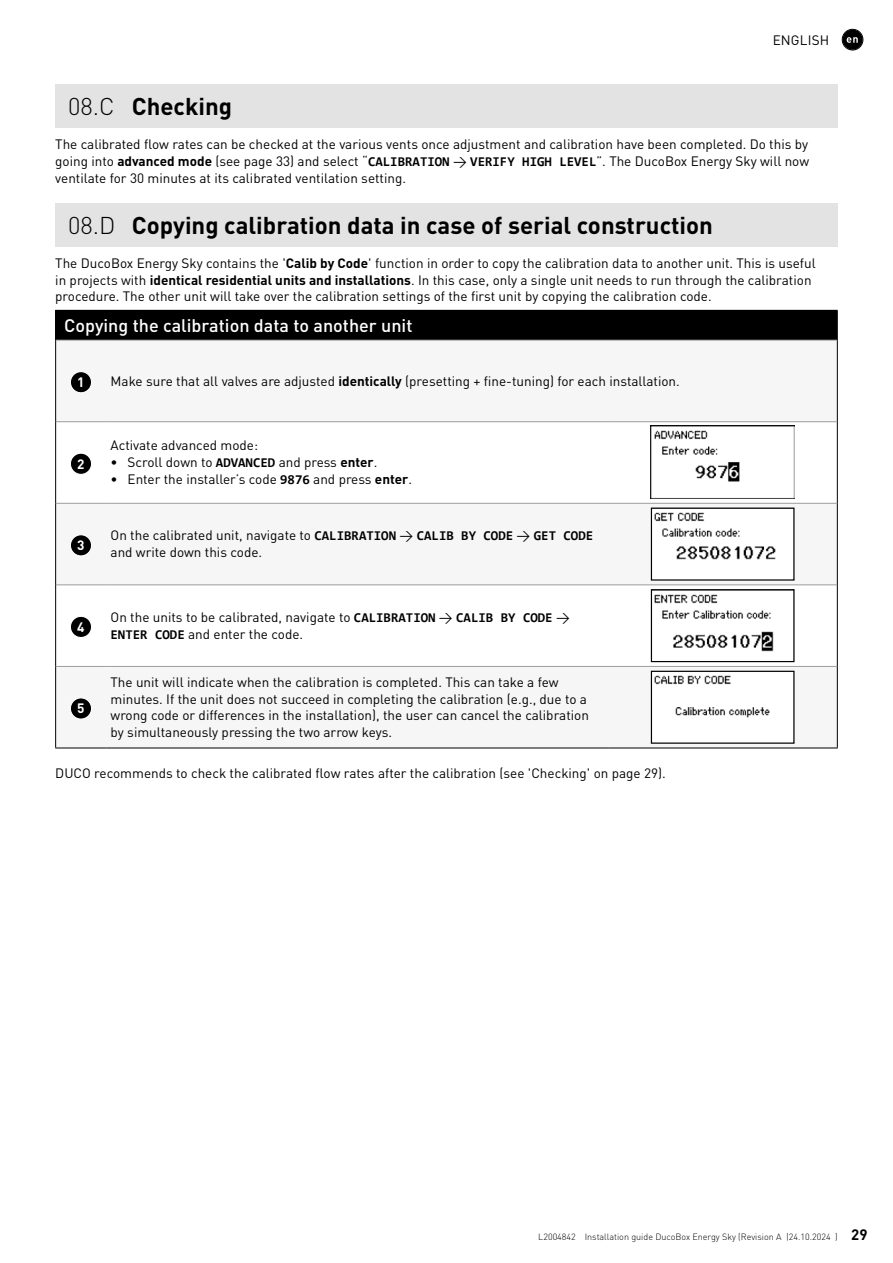
<style>
.page{position:relative;width:893px;height:1263px;background:#fff}
.page>*{position:absolute;margin:0;border:0;box-sizing:border-box;transform-origin:0 0}
.t1{font:700 24px "DINOT";color:#000}
.t2{font:500 18px "DINOT";color:#fff}
.t3{font:700 15px "DINOT";color:#000}
.t4{font:13.5px/16.8px "DINOT";color:#000}
.t5{font:700 13.5px "DINOT";color:#fff}
.t6{font:300 9px "DINOT";color:#000}
.s1{font-weight:300}
.s2{font-weight:700}
.s3{font-family:"Consolas";font-weight:700}
</style>
<div class="page">
<div style="left:842px;top:30px;width:21px;height:20px;background:#000;border-radius:50%"></div>
<svg style="left:847px;top:37px;width:11px;height:6px"></svg>
<div style="left:842px;top:29px;width:21px;height:21px;border:1px solid #000;border-radius:50%"></div>
<div style="left:55px;top:84px;width:783px;height:44px;background:#e3e3e3"></div>
<div style="left:55px;top:203px;width:783px;height:44px;background:#e3e3e3"></div>
<div style="left:56px;top:310px;width:781px;height:30px;background:#000"></div>
<div style="left:56px;top:341px;width:781px;height:407px;background:#f6f6f6"></div>
<svg style="left:56px;top:422px;width:781px;height:244px"></svg>
<hr style="left:55px;top:310px;width:51px;height:1px;background:#000">
<svg style="left:55px;top:311px;width:1px;height:29px"></svg>
<hr style="left:608px;top:310px;width:230px;height:1px;background:#000">
<svg style="left:837px;top:311px;width:1px;height:29px"></svg>
<hr style="left:55px;top:340px;width:1px;height:82px;background:#000">
<hr style="left:837px;top:340px;width:1px;height:82px;background:#000">
<hr style="left:55px;top:422px;width:1px;height:81px;background:#000">
<hr style="left:837px;top:422px;width:1px;height:81px;background:#000">
<hr style="left:55px;top:503px;width:1px;height:82px;background:#000">
<hr style="left:837px;top:503px;width:1px;height:82px;background:#000">
<hr style="left:55px;top:585px;width:1px;height:81px;background:#000">
<hr style="left:837px;top:585px;width:1px;height:81px;background:#000">
<hr style="left:55px;top:666px;width:1px;height:82px;background:#000">
<hr style="left:837px;top:666px;width:1px;height:82px;background:#000">
<hr style="left:55px;top:748px;width:51px;height:1px;background:#000">
<hr style="left:106px;top:748px;width:502px;height:1px;background:#000">
<hr style="left:608px;top:748px;width:230px;height:1px;background:#000">
<hr style="left:56px;top:340px;width:50px;height:1px;background:#9c9c9d">
<hr style="left:106px;top:340px;width:502px;height:1px;background:#9c9c9d">
<hr style="left:608px;top:340px;width:229px;height:1px;background:#9c9c9d">
<hr style="left:56px;top:421px;width:50px;height:1px;background:#9c9c9d">
<hr style="left:106px;top:421px;width:502px;height:1px;background:#9c9c9d">
<hr style="left:608px;top:421px;width:229px;height:1px;background:#9c9c9d">
<hr style="left:56px;top:503px;width:50px;height:1px;background:#9c9c9d">
<hr style="left:106px;top:503px;width:502px;height:1px;background:#9c9c9d">
<hr style="left:608px;top:503px;width:229px;height:1px;background:#9c9c9d">
<hr style="left:56px;top:585px;width:50px;height:1px;background:#9c9c9d">
<hr style="left:106px;top:585px;width:502px;height:1px;background:#9c9c9d">
<hr style="left:608px;top:585px;width:229px;height:1px;background:#9c9c9d">
<hr style="left:56px;top:666px;width:50px;height:1px;background:#9c9c9d">
<hr style="left:106px;top:666px;width:502px;height:1px;background:#9c9c9d">
<hr style="left:608px;top:666px;width:229px;height:1px;background:#9c9c9d">
<div style="left:70px;top:372px;width:22px;height:21px;background:#000;border-radius:50%"></div>
<div style="left:70px;top:371px;width:22px;height:22px;border:1px solid #fff;border-radius:50%"></div>
<div style="left:70px;top:453px;width:22px;height:21px;background:#000;border-radius:50%"></div>
<div style="left:70px;top:453px;width:22px;height:22px;border:1px solid #fff;border-radius:50%"></div>
<img style="left:651px;top:426px;width:144px;height:73px">
<div style="left:70px;top:535px;width:22px;height:21px;background:#000;border-radius:50%"></div>
<div style="left:70px;top:534px;width:22px;height:22px;border:1px solid #fff;border-radius:50%"></div>
<svg style="left:651px;top:507px;width:144px;height:74px"></svg>
<div style="left:70px;top:616px;width:22px;height:21px;background:#000;border-radius:50%"></div>
<div style="left:70px;top:616px;width:22px;height:22px;border:1px solid #fff;border-radius:50%"></div>
<svg style="left:651px;top:589px;width:144px;height:73px"></svg>
<div style="left:70px;top:698px;width:22px;height:21px;background:#000;border-radius:50%"></div>
<div style="left:70px;top:697px;width:22px;height:23px;border:1px solid #fff;border-radius:50%"></div>
<svg style="left:651px;top:671px;width:144px;height:73px"></svg>
<p class="t4" style="left:773px;top:31px;width:58px">ENGLISH</p>
<h1 class="t1" style="left:68px;top:90px;width:166px"><span class="s1">08.C</span> Checking</h1>
<p class="t4" style="left:55px;top:135px;width:755px;text-align:justify">The calibrated flow rates can be checked at the various vents once adjustment and calibration have been completed. Do this by going into <span class="s2">advanced mode</span> (see page 33) and select “<span class="s3">CALIBRATION</span> → <span class="s3">VERIFY HIGH LEVEL</span>”. The DucoBox Energy Sky will now ventilate for 30 minutes at its calibrated ventilation setting.</p>
<h1 class="t1" style="left:68px;top:209px;width:646px"><span class="s1">08.D</span> Copying calibration data in case of serial construction</h1>
<p class="t4" style="left:55px;top:254px;width:762px">The DucoBox Energy Sky contains the '<span class="s2">Calib by Code</span>' function in order to copy the calibration data to another unit. This is useful in projects with <span class="s2">identical residential units and installations</span>. In this case, only a single unit needs to run through the calibration procedure. The other unit will take over the calibration settings of the first unit by copying the calibration code.</p>
<h2 class="t2" style="left:64px;top:313px;width:350px">Copying the calibration data to another unit</h2>
<p class="t5" style="left:77px;top:373px;width:9px">1</p>
<p class="t4" style="left:111px;top:372px;width:568px">Make sure that all valves are adjusted <span class="s2">identically</span> (presetting + fine-tuning) for each installation.</p>
<p class="t5" style="left:77px;top:454px;width:9px">2</p>
<p class="t4" style="left:111px;top:437px;width:149px">Activate advanced mode:</p>
<p class="t4" style="left:111px;top:453px;width:266px">• Scroll down to <span class="s3">ADVANCED</span> and press <span class="s2">enter</span>.</p>
<p class="t4" style="left:111px;top:470px;width:301px">• Enter the installer’s code <span class="s3">9876</span> and press <span class="s2">enter</span>.</p>
<p class="t5" style="left:77px;top:536px;width:9px">3</p>
<p class="t4" style="left:111px;top:527px;width:484px">On the calibrated unit, navigate to <span class="s3">CALIBRATION</span> → <span class="s3">CALIB BY CODE</span> → <span class="s3">GET CODE </span>and write down this code.</p>
<p class="t5" style="left:77px;top:618px;width:9px">4</p>
<p class="t4" style="left:111px;top:608px;width:461px">On the units to be calibrated, navigate to <span class="s3">CALIBRATION</span> → <span class="s3">CALIB BY CODE</span> →<br><span class="s3">ENTER CODE</span> and enter the code.</p>
<p class="t4" style="left:111px;top:673px;width:480px">The unit will indicate when the calibration is completed. This can take a few minutes. If the unit does not succeed in completing the calibration (e.g., due to a wrong code or differences in the installation), the user can cancel the calibration by simultaneously pressing the two arrow keys.</p>
<p class="t4" style="left:55px;top:764px;width:610px">DUCO recommends to check the calibrated flow rates after the calibration (see 'Checking' on page 29).</p>
<p class="t5" style="left:77px;top:699px;width:9px">5</p>
<p class="t6" style="left:538px;top:1230px;width:301px">L2004842 Installation guide DucoBox Energy Sky (Revision A |24.10.2024 )</p>
<p class="t3" style="left:851px;top:1224px;width:18px">29</p>
</div>
